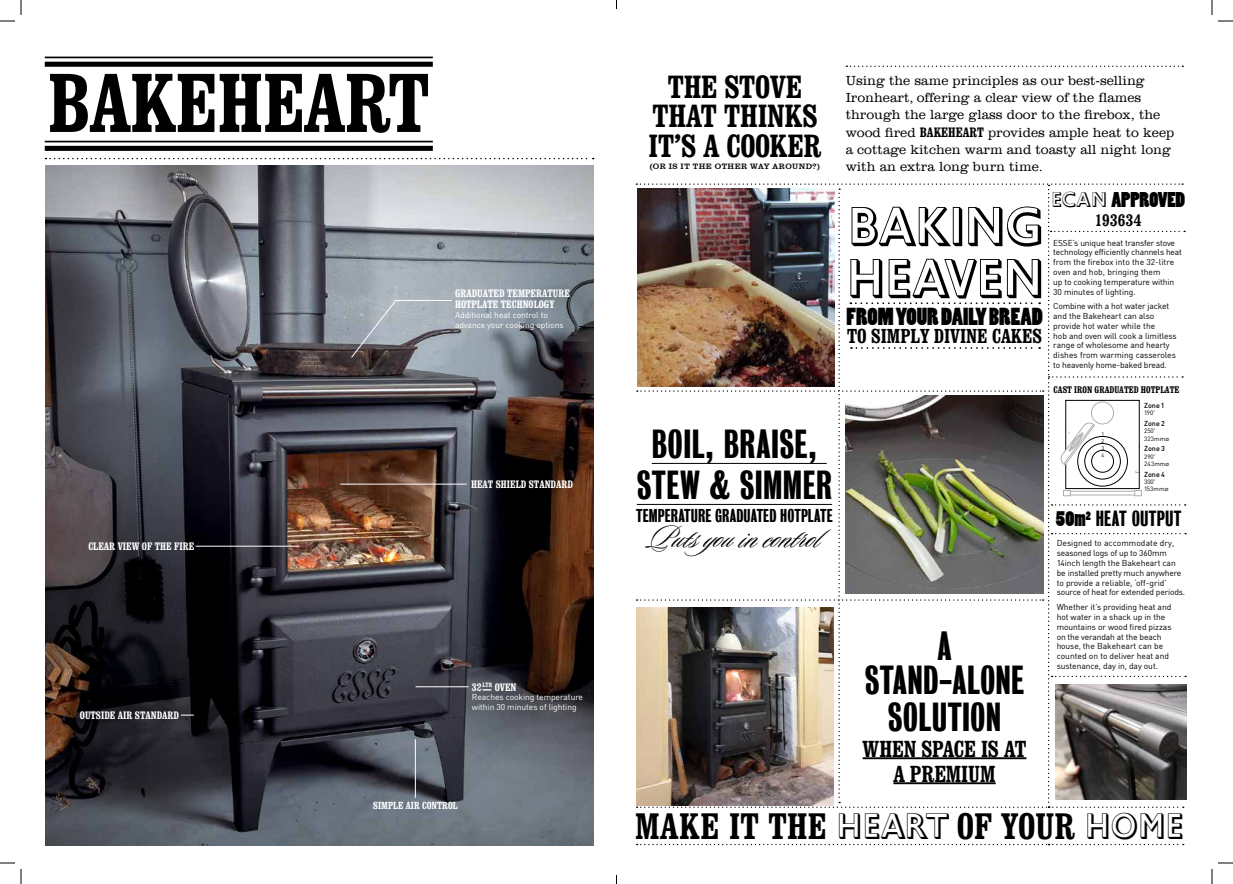
<style>
.page{position:relative;width:1233px;height:884px;background:#fff}
.page>*{position:absolute;margin:0;border:0;box-sizing:border-box;transform-origin:0 0}
.t1{font:82px "Clarendon Bold Condensed 2";letter-spacing:-.01em;color:#000}
.t2{font:52px/52px "Gill Sans MT Shadow";color:#000}
.t3{font:37px/41px "Bureau Grotesque One Five";letter-spacing:.01em;color:#000;text-align:center}
.t4{font:36.5px "Clarendon Bold Condensed 2";color:#000}
.t5{font:34.3px "Gill Sans MT Shadow";color:#000}
.t6{font:33px "Sloop Script One";letter-spacing:.015em;color:#000}
.t7{font:31.8px/29.6px "Clarendon Bold Condensed 2";letter-spacing:-.01em;color:#000;text-align:center}
.t8{font:23px/25px "Clarendon Bold Condensed 2";letter-spacing:-.005em;color:#000;text-align:center}
.t9{font:23px "Poplar Std";letter-spacing:-.01em;color:#000}
.t10{font:20px "Clarendon Bold Condensed 2";letter-spacing:-.005em;color:#000}
.t11{font:20px "Bureau Grotesque One Five";letter-spacing:.01em;color:#000}
.t12{font:20px "Poplar Std";letter-spacing:-.01em;color:#000}
.t13{font:17px "Bureau Grotesque One Five";color:#000}
.t14{font:16.5px "Clarendon Bold Condensed 2";letter-spacing:.015em;color:#000}
.t15{font:300 13.5px/17.2px "Clarendon BT";color:#000}
.t16{font:10.7px/10.7px "Clarendon Bold Condensed 2";color:#fff}
.t17{font:10.1px "Clarendon Bold Condensed 2";color:#fff}
.t18{font:9.5px "Clarendon Bold Condensed 2";color:#000}
.t19{font:8.5px/9.8px "DIN";letter-spacing:-.005em;color:#000}
.t20{font:8.5px/9.8px "DIN";letter-spacing:-.005em;color:#fff}
.t21{font:8px "Clarendon BT";letter-spacing:.05em;color:#000}
.t22{font:500 7.1px "DIN";color:#000}
.t23{font:6.2px/7.1px "DIN";letter-spacing:.01em;color:#000}
.t24{font:5.3px/7.1px "DIN";color:#000;text-align:justify}
.s1{font-family:"Clarendon Bold Condensed 2";font-weight:400}
.s2{font-family:"Gill Sans MT Shadow"}
.s3{font-family:"Gill Sans";font-size:4.4px}
.s4{font-family:"Poplar Std"}
.s5{font-family:"Gill Sans MT Shadow";font-size:34.3px}
</style>
<div class="page">
<img style="left:45px;top:165px;width:548px;height:680px">
<hr style="left:415px;top:686px;width:53px;height:1px;background:#fff">
<hr style="left:195px;top:546px;width:104px;height:1px;background:#fff">
<hr style="left:415px;top:739px;width:1px;height:59px;background:#fff">
<svg style="left:350px;top:300px;width:102px;height:59px;background:#979da4"></svg>
<svg style="left:846px;top:66px;width:337px;height:1px"></svg>
<svg style="left:636px;top:844px;width:547px;height:1px"></svg>
<svg style="left:181px;top:715px;width:13px;height:1px"></svg>
<hr style="left:340px;top:484px;width:126px;height:1px;background:#fff">
<hr style="left:45px;top:57px;width:388px;height:1px;background:#000">
<div style="left:45px;top:62px;width:388px;height:5px;background:#000"></div>
<hr style="left:45px;top:141px;width:388px;height:1px;background:#000">
<div style="left:45px;top:146px;width:388px;height:5px;background:#000"></div>
<svg style="left:45px;top:158px;width:548px;height:1px"></svg>
<img style="left:636px;top:183px;width:550px;height:625px">
<img style="left:636px;top:607px;width:197px;height:198px">
<hr style="left:862px;top:757px;width:164px;height:2px;background:#000">
<hr style="left:893px;top:782px;width:102px;height:2px;background:#000">
<svg style="left:1218px;top:20px;width:15px;height:2px"></svg>
<svg style="left:1218px;top:862px;width:15px;height:2px"></svg>
<svg style="left:0;top:0;width:22px;height:22px"></svg>
<svg style="left:0;top:862px;width:22px;height:22px"></svg>
<svg style="left:1211px;top:0;width:1px;height:15px"></svg>
<svg style="left:1211px;top:869px;width:1px;height:15px"></svg>
<h1 class="t1" style="left:48px;top:53px;width:383px">BAKEHEART</h1>
<p class="t16" style="left:88px;top:541px;width:107px">CLEAR VIEW OF THE FIRE</p>
<p class="t16" style="left:80px;top:710px;width:100px">OUTSIDE AIR STANDARD</p>
<p class="t16" style="left:455px;top:288px;width:116px">GRADUATED TEMPERATURE<br>HOTPLATE TECHNOLOGY</p>
<p class="t20" style="left:455px;top:310px;width:110px">Additional heat control to advance your cooking options</p>
<p class="t16" style="left:471px;top:479px;width:46px">HEAT SHIELD</p>
<p class="t16" style="left:529px;top:479px;width:45px">STANDARD</p>
<p class="t16" style="left:472px;top:681px;width:46px">32<sup>LTR</sup> OVEN</p>
<p class="t20" style="left:472px;top:692px;width:113px">Reaches cooking temperature within 30 minutes of lighting</p>
<p class="t17" style="left:373px;top:800px;width:21px">SIMPLE</p>
<p class="t17" style="left:406px;top:800px;width:23px">AIR CONTRO</p>
<p class="t17" style="left:453px;top:800px;width:6px">L</p>
<h3 class="t7" style="left:648px;top:72px;width:174px">THE STOVE<br>THAT THINKS<br>IT’S A COOKER</h3>
<p class="t21" style="left:650px;top:161px;width:172px">(OR IS IT THE OTHER WAY AROUND?)</p>
<h3 class="t3" style="left:637px;top:424px;width:197px">BOIL, BRAISE,<br>STEW &amp; SIMMER</h3>
<h3 class="t13" style="left:636px;top:506px;width:198px">TEMPERATURE GRADUATED HOTPLATE</h3>
<h3 class="t6" style="left:648px;top:522px;width:173px">Puts you in control</h3>
<p class="t15" style="left:845px;top:71px;width:330px">Using the same principles as our best-selling Ironheart, offering a clear view of the flames through the large glass door to the firebox, the wood fired <span class="s1">BAKEHEART</span> provides ample heat to keep a cottage kitchen warm and toasty all night long with an extra long burn time.</p>
<h2 class="t2" style="left:846px;top:200px;width:65px">BAKING<br>HEAVEN</h2>
<h3 class="t9" style="left:846px;top:304px;width:198px">FROM YOUR DAILY BREAD</h3>
<h3 class="t10" style="left:847px;top:323px;width:106px">TO SIMPLY DIVIN</h3>
<h3 class="t10" style="left:977px;top:323px;width:66px">E CAKES</h3>
<h3 class="t3" style="left:864px;top:629px;width:161px;line-height:34px">A<br>STAND-ALONE</h3>
<h3 class="t3" style="left:888px;top:697px;width:115px">SOLUTION</h3>
<h3 class="t8" style="left:862px;top:736px;width:165px">WHEN SPACE IS AT<br>A PREMIUM</h3>
<h3 class="t12" style="left:1051px;top:188px;width:135px"><span class="s2">ECAN</span> APPROVED</h3>
<h3 class="t14" style="left:1095px;top:210px;width:48px">193634</h3>
<p class="t19" style="left:1053px;top:237px;width:130px">ESSE’s unique heat transfer stove technology efficiently channels heat from the firebox into the 32-litre oven and hob, bringing them<br>up to cooking temperature within<br>30 minutes of lighting.</p>
<p class="t19" style="left:1053px;top:301px;width:125px">Combine with a hot water jacket and the Bakeheart can also provide hot water while the<br>hob and oven will cook a limitless range of wholesome and hearty dishes from warming casseroles to heavenly home-baked bread.</p>
<p class="t22" style="left:1144px;top:401px;width:22px">Zone 1</p>
<p class="t23" style="left:1144px;top:409px;width:13px">190<sup>°</sup></p>
<p class="t22" style="left:1144px;top:419px;width:22px">Zone 2</p>
<p class="t23" style="left:1144px;top:428px;width:26px">250<sup>°<br></sup>323mm<span class="s3">Ø</span></p>
<p class="t22" style="left:1144px;top:444px;width:22px">Zone 3</p>
<p class="t23" style="left:1144px;top:453px;width:26px">290<sup>°<br></sup>243mm<span class="s3">Ø</span></p>
<p class="t22" style="left:1144px;top:469px;width:22px">Zone 4</p>
<p class="t23" style="left:1144px;top:478px;width:26px">300<sup>°<br></sup>153mm<span class="s3">Ø</span></p>
<p class="t18" style="left:1053px;top:384px;width:27px">CAST IRON</p>
<p class="t18" style="left:1094px;top:384px;width:86px">GRADUATED HOTPLATE</p>
<p class="t24" style="left:1101px;top:430px;width:4px">1<br>2<br>3<br>4</p>
<h3 class="t11" style="left:1055px;top:507px;width:127px"><span class="s4">50M</span><sup>2</sup> HEAT OUTPUT</h3>
<p class="t19" style="left:1056px;top:538px;width:130px">Designed to accommodate dry, seasoned logs of up to 360mm<br>14inch length the Bakeheart can be installed pretty much anywhere to provide a reliable, ‘off-grid’ source of heat for extended periods.</p>
<p class="t19" style="left:1056px;top:602px;width:116px">Whether it’s providing heat and hot water in a shack up in the mountains or wood fired pizzas on the verandah at the beach house, the Bakeheart can be counted on to deliver heat and sustenance, day in, day out.</p>
<h3 class="t4" style="left:635px;top:804px;width:224px">MAKE IT THE <span class="s5">HEART</span></h3>
<h3 class="t4" style="left:957px;top:804px;width:64px">OF YOUR</h3>
<h3 class="t5" style="left:1084px;top:802px;width:25px">HOME</h3>
</div>
